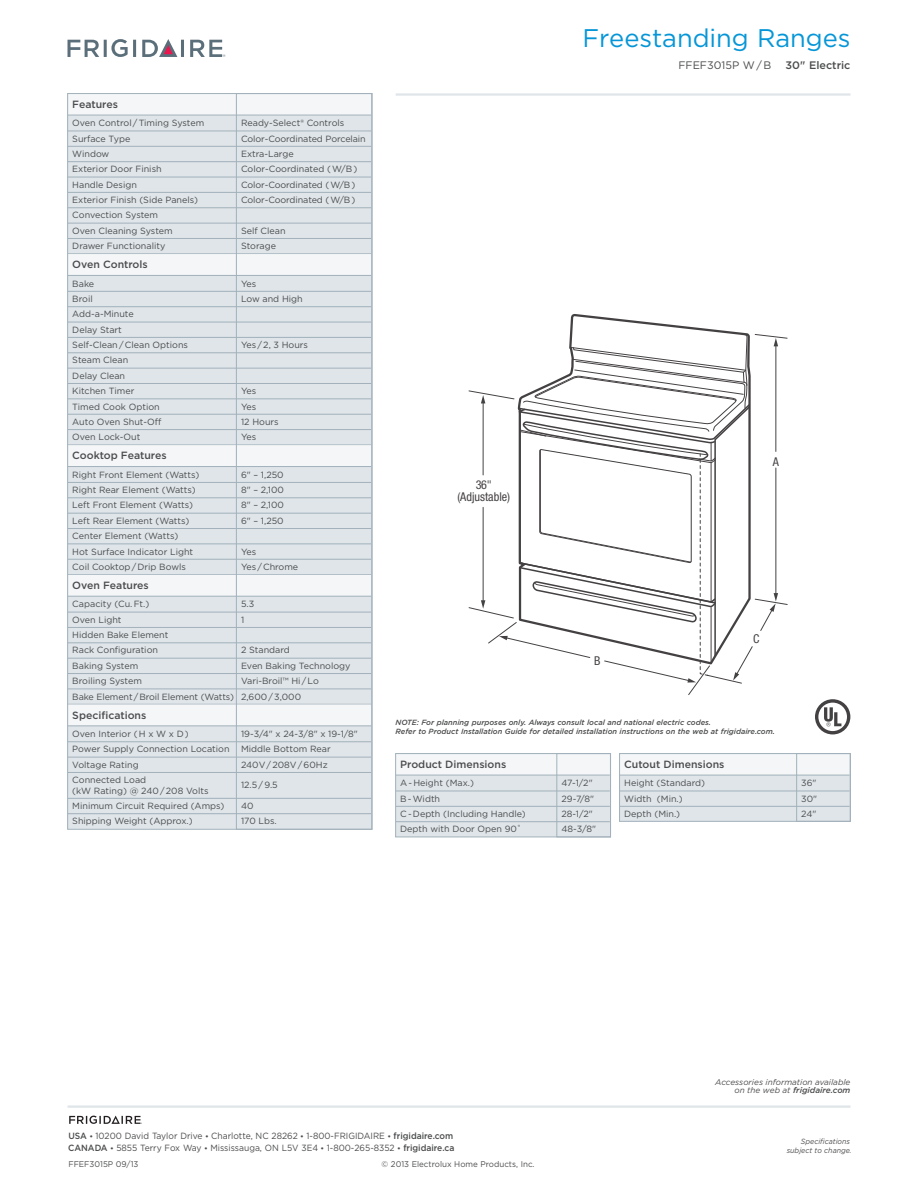
<style>
.page{position:relative;width:918px;height:1188px;background:#fff}
.page>*{position:absolute;margin:0;border:0;box-sizing:border-box;transform-origin:0 0}
.t1{font:25.5px "Gotham";color:#0696d7}
.t2{font:condensed 12.15px/12.1px "Helvetica Neue";color:#231f20;text-align:center}
.t3{font:10.8px "Gotham";color:#4b4c4d}
.t4{font:500 10.8px "Gotham";color:#4b4c4d}
.t5{font:500 10.5px "Gotham";color:#4b4c4d}
.t6{font:9px/15.3px "Gotham";color:#4b4c4d}
.t7{font:9px/11.9px "Gotham";color:#4b4c4d;scale:.95 1}
.t8{font:italic 8.25px/8.2px "Gotham";color:#4b4c4d;text-align:right}
.t9{font:8.25px "Gotham";color:#4b4c4d}
.t10{font:italic 500 7.5px/9px "Gotham";color:#4b4c4d}
.t11{font:italic 7.5px/9px "Gotham";color:#4b4c4d;text-align:right;scale:.95 1}
.s1{font-weight:500}
.s2{font-weight:500;font-size:7.5px}
</style>
<div class="page">
<hr style="left:68px;top:1106px;width:782px;height:2px;background:#dfe5e9">
<svg style="left:68px;top:39px;width:68px;height:18px"></svg>
<svg style="left:142px;top:39px;width:42px;height:18px"></svg>
<svg style="left:190px;top:40px;width:35px;height:17px"></svg>
<hr style="left:396px;top:93px;width:455px;height:3px;background:#dfe5e9">
<svg style="left:69px;top:1116px;width:73px;height:8px"></svg>
<svg style="left:815px;top:699px;width:35px;height:35px"></svg>
<svg style="left:468px;top:314px;width:320px;height:381px"></svg>
<div style="left:68px;top:94px;width:304px;height:735px;background:#dfe5e9"></div>
<div style="left:68px;top:94px;width:303px;height:21px;background:#f4f6f7"></div>
<hr style="left:68px;top:115px;width:303px;height:1px;background:#a2b1bb">
<hr style="left:68px;top:131px;width:303px;height:1px;background:#a2b1bb">
<hr style="left:68px;top:146px;width:303px;height:1px;background:#a2b1bb">
<hr style="left:68px;top:161px;width:303px;height:1px;background:#a2b1bb">
<hr style="left:68px;top:177px;width:303px;height:1px;background:#a2b1bb">
<hr style="left:68px;top:192px;width:303px;height:1px;background:#a2b1bb">
<hr style="left:68px;top:208px;width:303px;height:1px;background:#a2b1bb">
<hr style="left:68px;top:223px;width:303px;height:1px;background:#a2b1bb">
<hr style="left:68px;top:238px;width:303px;height:1px;background:#a2b1bb">
<div style="left:68px;top:254px;width:303px;height:21px;background:#f4f6f7"></div>
<hr style="left:68px;top:275px;width:303px;height:1px;background:#a2b1bb">
<hr style="left:68px;top:291px;width:303px;height:1px;background:#a2b1bb">
<hr style="left:68px;top:306px;width:303px;height:1px;background:#a2b1bb">
<hr style="left:68px;top:322px;width:303px;height:1px;background:#a2b1bb">
<hr style="left:68px;top:337px;width:303px;height:1px;background:#a2b1bb">
<hr style="left:68px;top:353px;width:303px;height:1px;background:#a2b1bb">
<hr style="left:68px;top:368px;width:303px;height:1px;background:#a2b1bb">
<hr style="left:68px;top:383px;width:303px;height:1px;background:#a2b1bb">
<hr style="left:68px;top:399px;width:303px;height:1px;background:#a2b1bb">
<hr style="left:68px;top:414px;width:303px;height:1px;background:#a2b1bb">
<hr style="left:68px;top:429px;width:303px;height:1px;background:#a2b1bb">
<div style="left:68px;top:445px;width:303px;height:22px;background:#f4f6f7"></div>
<hr style="left:68px;top:466px;width:303px;height:1px;background:#a2b1bb">
<hr style="left:68px;top:482px;width:303px;height:1px;background:#a2b1bb">
<hr style="left:68px;top:498px;width:303px;height:1px;background:#a2b1bb">
<hr style="left:68px;top:513px;width:303px;height:1px;background:#a2b1bb">
<hr style="left:68px;top:528px;width:303px;height:1px;background:#a2b1bb">
<hr style="left:68px;top:544px;width:303px;height:1px;background:#a2b1bb">
<hr style="left:68px;top:559px;width:303px;height:1px;background:#a2b1bb">
<hr style="left:68px;top:574px;width:303px;height:1px;background:#a2b1bb">
<div style="left:68px;top:575px;width:303px;height:21px;background:#f4f6f7"></div>
<hr style="left:68px;top:596px;width:303px;height:1px;background:#a2b1bb">
<hr style="left:68px;top:612px;width:303px;height:1px;background:#a2b1bb">
<hr style="left:68px;top:627px;width:303px;height:1px;background:#a2b1bb">
<hr style="left:68px;top:643px;width:303px;height:1px;background:#a2b1bb">
<hr style="left:68px;top:658px;width:303px;height:1px;background:#a2b1bb">
<hr style="left:68px;top:673px;width:303px;height:1px;background:#a2b1bb">
<hr style="left:68px;top:689px;width:303px;height:1px;background:#a2b1bb">
<div style="left:68px;top:704px;width:303px;height:22px;background:#f4f6f7"></div>
<hr style="left:68px;top:726px;width:303px;height:1px;background:#a2b1bb">
<hr style="left:68px;top:742px;width:303px;height:1px;background:#a2b1bb">
<hr style="left:68px;top:757px;width:303px;height:1px;background:#a2b1bb">
<hr style="left:68px;top:772px;width:303px;height:1px;background:#a2b1bb">
<hr style="left:68px;top:798px;width:303px;height:1px;background:#a2b1bb">
<hr style="left:68px;top:813px;width:303px;height:1px;background:#a2b1bb">
<div style="left:236px;top:93px;width:136px;height:736px;border:1px solid #a2b1bb"></div>
<div style="left:396px;top:754px;width:215px;height:83px;background:#dfe5e9"></div>
<div style="left:396px;top:754px;width:214px;height:21px;background:#f4f6f7"></div>
<hr style="left:396px;top:775px;width:214px;height:1px;background:#a2b1bb">
<hr style="left:396px;top:791px;width:214px;height:1px;background:#a2b1bb">
<hr style="left:396px;top:806px;width:214px;height:1px;background:#a2b1bb">
<hr style="left:396px;top:821px;width:214px;height:1px;background:#a2b1bb">
<div style="left:395px;top:753px;width:216px;height:84px;border:1px solid #a2b1bb"></div>
<div style="left:557px;top:753px;width:54px;height:84px;border:1px solid #a2b1bb"></div>
<div style="left:620px;top:754px;width:230px;height:67px;background:#dfe5e9"></div>
<div style="left:620px;top:754px;width:230px;height:21px;background:#f4f6f7"></div>
<hr style="left:620px;top:775px;width:230px;height:1px;background:#a2b1bb">
<hr style="left:620px;top:791px;width:230px;height:1px;background:#a2b1bb">
<hr style="left:620px;top:806px;width:230px;height:1px;background:#a2b1bb">
<div style="left:619px;top:753px;width:231px;height:69px;border:1px solid #a2b1bb"></div>
<div style="left:796px;top:753px;width:54px;height:69px;border:1px solid #a2b1bb"></div>
<p class="t5" style="left:72px;top:97px;width:47px">Features</p>
<p class="t6" style="left:72px;top:115px;width:133px">Oven Control / Timing System<br>Surface Type<br>Window<br>Exterior Door Finish<br>Handle Design<br>Exterior Finish (Side Panels)<br>Convection System<br>Oven Cleaning System<br>Drawer Functionality</p>
<p class="t5" style="left:72px;top:258px;width:77px">Oven Controls</p>
<p class="t6" style="left:72px;top:276px;width:117px">Bake<br>Broil<br>Add-a-Minute<br>Delay Start<br>Self-Clean / Clean Options<br>Steam Clean<br>Delay Clean<br>Kitchen Timer<br>Timed Cook Option<br>Auto Oven Shut-Off<br>Oven Lock-Out</p>
<p class="t5" style="left:72px;top:449px;width:96px">Cooktop Features</p>
<p class="t6" style="left:72px;top:467px;width:129px">Right Front Element (Watts)<br>Right Rear Element (Watts)<br>Left Front Element (Watts)<br>Left Rear Element (Watts)<br>Center Element (Watts)<br>Hot Surface Indicator Light<br>Coil Cooktop / Drip Bowls</p>
<p class="t5" style="left:72px;top:578px;width:78px">Oven Features</p>
<p class="t6" style="left:72px;top:596px;width:163px">Capacity (Cu. Ft.)<br>Oven Light<br>Hidden Bake Element<br>Rack Configuration<br>Baking System<br>Broiling System<br>Bake Element / Broil Element (Watts)</p>
<p class="t5" style="left:72px;top:708px;width:76px">Specifications</p>
<p class="t6" style="left:72px;top:726px;width:159px">Oven Interior ( H x W x D )<br>Power Supply Connection Location<br>Voltage Rating<br>Connected Load</p>
<p class="t6" style="left:72px;top:783px;width:154px">(kW Rating) @ 240 / 208 Volts<br>Minimum Circuit Required (Amps)<br>Shipping Weight (Approx.)</p>
<p class="t6" style="left:241px;top:115px;width:126px">Ready-Select® Controls<br>Color-Coordinated Porcelain<br>Extra-Large<br>Color-Coordinated ( W/B )<br>Color-Coordinated ( W/B )<br>Color-Coordinated ( W/B )</p>
<p class="t6" style="left:241px;top:223px;width:46px">Self Clean<br>Storage</p>
<p class="t6" style="left:241px;top:276px;width:63px">Yes<br>Low and High</p>
<p class="t6" style="left:241px;top:337px;width:69px">Yes / 2, 3 Hours</p>
<p class="t6" style="left:241px;top:383px;width:39px">Yes<br>Yes<br>12 Hours<br>Yes</p>
<p class="t6" style="left:241px;top:467px;width:45px;text-align:justify">6" – 1,250<br>8" – 2,100<br>8" – 2,100<br>6" – 1,250</p>
<p class="t6" style="left:241px;top:544px;width:59px">Yes<br>Yes / Chrome</p>
<p class="t6" style="left:241px;top:596px;width:15px">5.3<br>1</p>
<p class="t6" style="left:241px;top:642px;width:111px">2 Standard<br>Even Baking Technology<br>Vari-Broil™ Hi / Lo<br>2,600 / 3,000</p>
<p class="t6" style="left:241px;top:726px;width:118px">19-3/4" x 24-3/8" x 19-1/8"<br>Middle Bottom Rear<br>240V / 208V / 60Hz</p>
<p class="t6" style="left:241px;top:777px;width:38px">12.5 / 9.5</p>
<p class="t6" style="left:241px;top:798px;width:37px">40<br>170 Lbs.</p>
<h1 class="t1" style="left:582px;top:22px;width:270px">Freestanding Ranges</h1>
<p class="t3" style="left:678px;top:58px;width:94px">FFEF3015P W / B</p>
<p class="t4" style="left:786px;top:58px;width:66px">30" Electric</p>
<h2 class="t2" style="left:457px;top:479px;width:54px">36" (Adjustable)</h2>
<h2 class="t2" style="left:594px;top:655px;width:8px">B</h2>
<h2 class="t2" style="left:773px;top:455px;width:8px">A</h2>
<h2 class="t2" style="left:753px;top:633px;width:8px">C</h2>
<p class="t10" style="left:395px;top:718px;width:381px">NOTE: For planning purposes only. Always consult local and national electric codes.<br>Refer to Product Installation Guide for detailed installation instructions on the web at frigidaire.com.</p>
<p class="t5" style="left:400px;top:757px;width:108px">Product Dimensions</p>
<p class="t6" style="left:400px;top:775px;width:127px">A - Height (Max.)<br>B - Width<br>C - Depth (Including Handle)<br>Depth with Door Open 90˚</p>
<p class="t6" style="left:561px;top:775px;width:36px">47-1/2"<br>29-7/8"<br>28-1/2"<br>48-3/8"</p>
<p class="t5" style="left:624px;top:757px;width:102px">Cutout Dimensions</p>
<p class="t6" style="left:624px;top:775px;width:82px">Height (Standard)<br>Width (Min.)<br>Depth (Min.)</p>
<p class="t6" style="left:801px;top:775px;width:17px;text-align:justify">36" 30" 24"</p>
<p class="t8" style="left:715px;top:1078px;width:137px">Accessories information available on the web at <span class="s1">frigidaire.com</span></p>
<p class="t7" style="left:68px;top:1130px;width:408px"><span class="s1">USA</span> <span class="s2">•</span> 10200 David Taylor Drive <span class="s2">•</span> Charlotte, NC 28262 <span class="s2">•</span> 1-800-FRIGIDAIRE <span class="s2">•</span> <span class="s1">frigidaire.com<br>CANADA</span> <span class="s2">•</span> 5855 Terry Fox Way <span class="s2">•</span> Mississauga, ON L5V 3E4 <span class="s2">•</span> 1-800-265-8352 <span class="s2">•</span> <span class="s1">frigidaire.ca</span></p>
<p class="t9" style="left:68px;top:1159px;width:72px">FFEF3015P 09/13</p>
<p class="t9" style="left:382px;top:1159px;width:154px">© 2013 Electrolux Home Products, Inc.</p>
<p class="t11" style="left:787px;top:1136px;width:70px">Specifications subject to change.</p>
</div>
